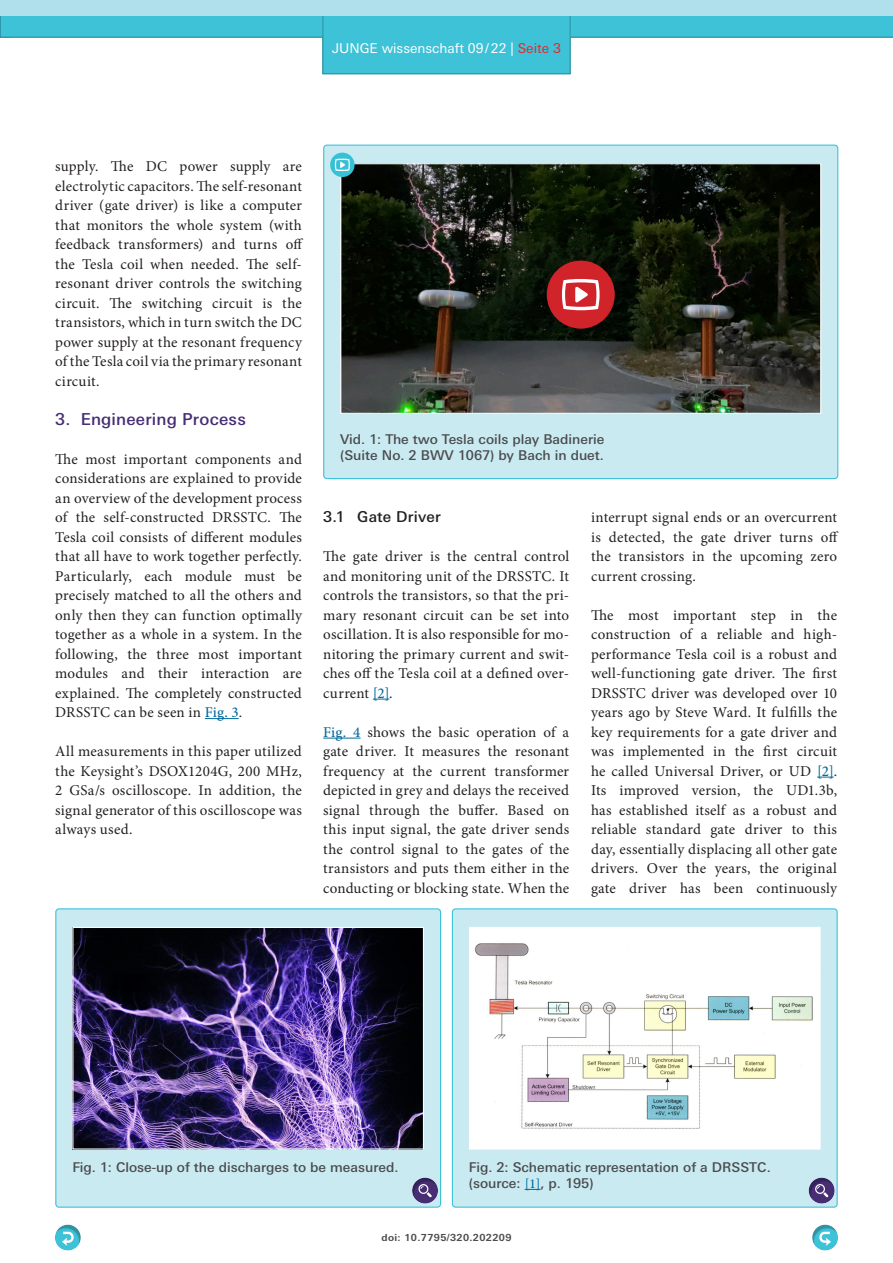
<style>
.page{position:relative;width:893px;height:1263px;background:#fff}
.page>*{position:absolute;margin:0;border:0;box-sizing:border-box;transform-origin:0 0}
.t1{font:500 16.5px "Univers Next W1 G";letter-spacing:.01em;color:#472d74}
.Juwi_Fließtext{font:15px/19.5px "Minion Pro";letter-spacing:.015em;color:#231f20;text-align:justify}
.Juwi_Zwischentitel_m{font:500 15px "Univers Next W1 G";letter-spacing:.015em;color:#231f20}
.Juwi_Bildunterschrif{font:500 13.5px/16.2px "Univers Next W1 G";color:#4b4c4d}
.t2{font:13.5px "Univers Next W1 G";color:#fff}
.t3{font:700 9.75px "Univers Next W1 G";letter-spacing:.04em;color:#4b4c4d}
.s1{color:#df2b2a}
.s2{font-weight:500;color:#01699d}
.s3{font-family:"Minion Pro";color:#01699d}
</style>
<div class="page">
<div style="left:0;top:16px;width:893px;height:21px;background:#3ec2d7"></div>
<div style="left:323px;top:13px;width:247px;height:61px;background:#3ec2d7;border:1px solid #2c92a2"></div>
<div style="left:811px;top:1222px;width:29px;height:29px;background:#231f20;opacity:.28"></div>
<svg style="left:819px;top:1232px;width:12px;height:14px"></svg>
<div style="left:53px;top:1222px;width:29px;height:29px;background:#231f20;opacity:.28"></div>
<svg style="left:62px;top:1232px;width:12px;height:14px"></svg>
<div style="left:0;top:0;width:893px;height:16px;background:#afe0eb"></div>
<svg style="left:817px;top:777px;width:17px;height:1px"></svg>
<hr style="left:205px;top:718px;width:34px;height:1px;background:#01699d">
<svg style="left:373px;top:699px;width:16px;height:1px"></svg>
<hr style="left:323px;top:738px;width:38px;height:1px;background:#01699d">
<div style="left:324px;top:145px;width:514px;height:333px;background:#caeaf2;border-radius:3px"></div>
<img style="left:342px;top:165px;width:477px;height:247px">
<div style="left:340px;top:163px;width:481px;height:251px;border:1px solid #fff"></div>
<div style="left:330px;top:153px;width:25px;height:24px;background:#36c1d7;border-radius:50%"></div>
<svg style="left:335px;top:158px;width:15px;height:13px"></svg>
<div style="left:547px;top:261px;width:68px;height:68px;background:#d1232a;border-radius:50%"></div>
<svg style="left:562px;top:279px;width:38px;height:31px"></svg>
<div style="left:452px;top:909px;width:385px;height:298px;background:#caeaf2;border-radius:3px"></div>
<svg style="left:525px;top:1189px;width:15px;height:1px"></svg>
<div style="left:469px;top:927px;width:351px;height:222px;background:#fff"></div>
<img style="left:475px;top:943px;width:338px;height:186px">
<div style="left:452px;top:908px;width:386px;height:300px;border:1px solid #3ec2d7;border-radius:3px"></div>
<div style="left:56px;top:909px;width:385px;height:298px;background:#caeaf2;border-radius:3px"></div>
<img style="left:74px;top:929px;width:348px;height:218px">
<div style="left:72px;top:927px;width:352px;height:222px;border:1px solid #fff"></div>
<div style="left:55px;top:908px;width:386px;height:300px;border:1px solid #3ec2d7;border-radius:3px"></div>
<div style="left:411px;top:1175px;width:29px;height:29px;background:#231f20;opacity:.28"></div>
<svg style="left:418px;top:1184px;width:14px;height:13px"></svg>
<div style="left:808px;top:1175px;width:28px;height:29px;background:#231f20;opacity:.28"></div>
<svg style="left:815px;top:1184px;width:13px;height:13px"></svg>
<p class="t2" style="left:332px;top:40px;width:230px">JUNGE wissenschaft 09/18 | <span class="s1">Seite 3</span></p>
<p class="t2" style="left:468px;top:40px;width:17px">15</p>
<p class="t2" style="left:491px;top:40px;width:17px">22</p>
<p class="Juwi_Fließtext" style="left:55px;top:157px;width:249px">supply. The DC power supply are electrolytic capacitors. The self-resonant driver (gate driver) is like a computer that monitors the whole system (with feedback transformers) and turns off the Tesla coil when needed. The self&shy;resonant driver controls the switching circuit. The switching circuit is the transistors, which in turn switch the DC power supply at the resonant frequency of the Tesla coil via the primary resonant circuit.</p>
<p class="t1" style="left:55px;top:409px;width:192px">3. Engineering Process</p>
<p class="Juwi_Fließtext" style="left:55px;top:449px;width:248px">The most important components and considerations are explained to provide an overview of the development process of the self-constructed DRSSTC. The Tesla coil consists of different modules that all have to work together perfectly.<br>Particularly, each module must be precisely matched to all the others and only then they can function optimally together as a whole in a system. In the following, the three most important modules and their interaction are explained. The completely constructed DRSSTC can be seen in <span class="s2">Fig. 3</span>.</p>
<p class="Juwi_Fließtext" style="left:55px;top:742px;width:248px">All measurements in this paper utilized the Keysight’s DSOX1204G, 200 MHz, 2 GSa/s oscilloscope. In addition, the signal generator of this oscilloscope was always used.</p>
<p class="Juwi_Bildunterschrif" style="left:340px;top:431px;width:266px">Vid. 1: The two Tesla coils play Badinerie (Suite No. 2 BWV 1067) by Bach in duet.</p>
<h3 class="Juwi_Zwischentitel_m" style="left:323px;top:508px;width:119px">3.1 Gate Driver</h3>
<p class="Juwi_Fließtext" style="left:323px;top:547px;width:248px">The gate driver is the central control and monitoring unit of the DRSSTC. It controls the transistors, so that the pri&shy;mary resonant circuit can be set into oscillation. It is also responsible for mo&shy;nitoring the primary current and swit&shy;ches off the Tesla coil at a defined over&shy;current <span class="s2">[2]</span>.</p>
<p class="Juwi_Fließtext" style="left:323px;top:722px;width:248px"><span class="s2">Fig. 4</span> shows the basic operation of a gate driver. It measures the resonant frequency at the current transformer depicted in grey and delays the received signal through the buffer. Based on this input signal, the gate driver sends the control signal to the gates of the transistors and puts them either in the conducting or blocking state. When the</p>
<p class="Juwi_Fließtext" style="left:591px;top:508px;width:249px">interrupt signal ends or an overcurrent is detected, the gate driver turns off the transistors in the upcoming zero current crossing.</p>
<p class="Juwi_Fließtext" style="left:591px;top:605px;width:248px">The most important step in the construction of a reliable and high&shy;performance Tesla coil is a robust and well-functioning gate driver. The first DRSSTC driver was developed over 10 years ago by Steve Ward. It fulfills the key requirements for a gate driver and was implemented in the first circuit he called Universal Driver, or UD <span class="s2">[2]</span>.<br>Its improved version, the UD1.3b, has established itself as a robust and reliable standard gate driver to this day, essentially displacing all other gate drivers. Over the years, the original gate driver has been continuously</p>
<p class="Juwi_Bildunterschrif" style="left:72px;top:1159px;width:328px">Fig. 1: Close-up of the discharges to be measured.</p>
<p class="Juwi_Bildunterschrif" style="left:469px;top:1159px;width:303px">Fig. 2: Schematic representation of a DRSSTC. (source: <span class="s3">[1]</span>, p. 195)</p>
<p class="t3" style="left:381px;top:1232px;width:132px">doi: 10.7795/320.202209</p>
</div>
